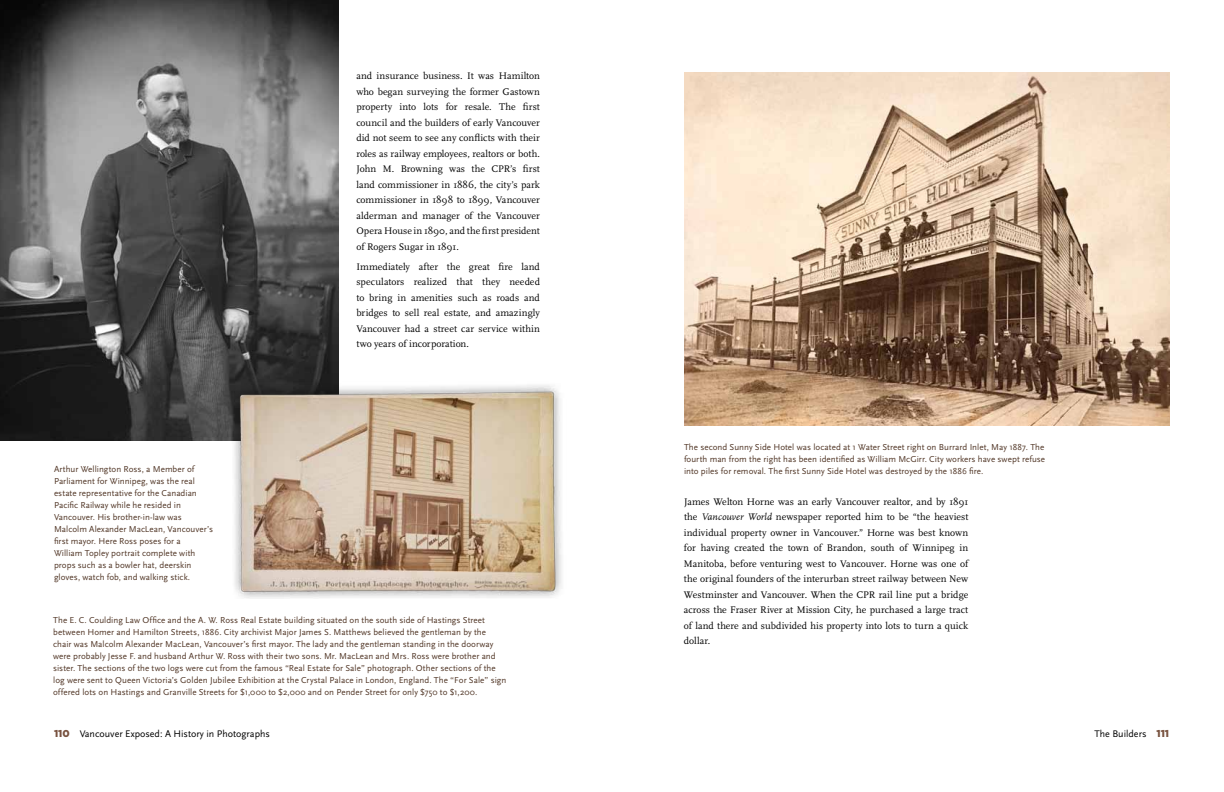
<style>
.page{position:relative;width:1224px;height:792px;background:#fff}
.page>*{position:absolute;margin:0;border:0;box-sizing:border-box;transform-origin:0 0}
.t1{font:10px/15.5px "FF Scala";letter-spacing:.005em;color:#000;text-align:justify}
.t2{font:10px "Scala Sans";color:#000}
.t3{font:9px/12px "Scala Sans";letter-spacing:.005em;color:#513626}
.s1{font-style:italic}
.s2{font-family:"Gotham";font-weight:900;color:#78523f}
</style>
<div class="page">
<img style="left:0;top:0;width:338px;height:440px">
<img style="left:216px;top:375px;width:346px;height:223px">
<img style="left:684px;top:72px;width:486px;height:354px">
<p class="t3" style="left:54px;top:463px;width:161px">Arthur Wellington Ross, a Member of Parliament for Winnipeg, was the real estate representative for the Canadian Pacific Railway while he resided in Vancouver. His brother-in-law was Malcolm Alexander MacLean, Vancouver’s first mayor. Here Ross poses for a<br>William Topley portrait complete with props such as a bowler hat, deerskin gloves, watch fob, and walking stick.</p>
<p class="t1" style="left:356px;top:69px;width:185px">and insurance business. It was Hamilton who began surveying the former Gastown property into lots for resale. The first council and the builders of early Vancouver did not seem to see any conflicts with their roles as railway employees, realtors or both.<br>John M. Browning was the CPR’s first land commissioner in 1886, the city’s park commissioner in 1898 to 1899, Vancouver alderman and manager of the Vancouver Opera House in 1890, and the first president of Rogers Sugar in 1891.</p>
<p class="t1" style="left:356px;top:259px;width:185px">Immediately after the great fire land speculators realized that they needed to bring in amenities such as roads and bridges to sell real estate, and amazingly Vancouver had a street car service within two years of incorporation.</p>
<p class="t3" style="left:53px;top:615px;width:455px">The E. C. Coulding Law Office and the A. W. Ross Real Estate building situated on the south side of Hastings Street between Homer and Hamilton Streets, 1886. City archivist Major James S. Matthews believed the gentleman by the chair was Malcolm Alexander MacLean, Vancouver’s first mayor. The lady and the gentleman standing in the doorway were probably Jesse F. and husband Arthur W. Ross with their two sons. Mr. MacLean and Mrs. Ross were brother and sister. The sections of the two logs were cut from the famous “Real Estate for Sale” photograph. Other sections of the log were sent to Queen Victoria’s Golden Jubilee Exhibition at the Crystal Palace in London, England. The “For Sale” sign offered lots on Hastings and Granville Streets for $1,000 to $2,000 and on Pender Street for only $750 to $1,200.</p>
<p class="t3" style="left:684px;top:441px;width:363px;text-align:justify">The second Sunny Side Hotel was located at 1 Water Street right on Burrard Inlet, May 1887. The fourth man from the right has been identified as William McGirr. City workers have swept refuse into piles for removal. The first Sunny Side Hotel was destroyed by the 1886 fire.</p>
<p class="t1" style="left:684px;top:494px;width:286px">James Welton Horne was an early Vancouver realtor, and by 1891 the <span class="s1">Vancouver World</span> newspaper reported him to be “the heaviest individual property owner in Vancouver.” Horne was best known for having created the town of Brandon, south of Winnipeg in Manitoba, before venturing west to Vancouver. Horne was one of the original founders of the interurban street railway between New Westminster and Vancouver. When the CPR rail line put a bridge across the Fraser River at Mission City, he purchased a large tract of land there and subdivided his property into lots to turn a quick dollar.</p>
<p class="t2" style="left:54px;top:728px;width:218px"><span class="s2">110</span> Vancouver Exposed: A History in Photographs</p>
<p class="t2" style="left:1094px;top:728px;width:76px">The Builders <span class="s2">111</span></p>
</div>
